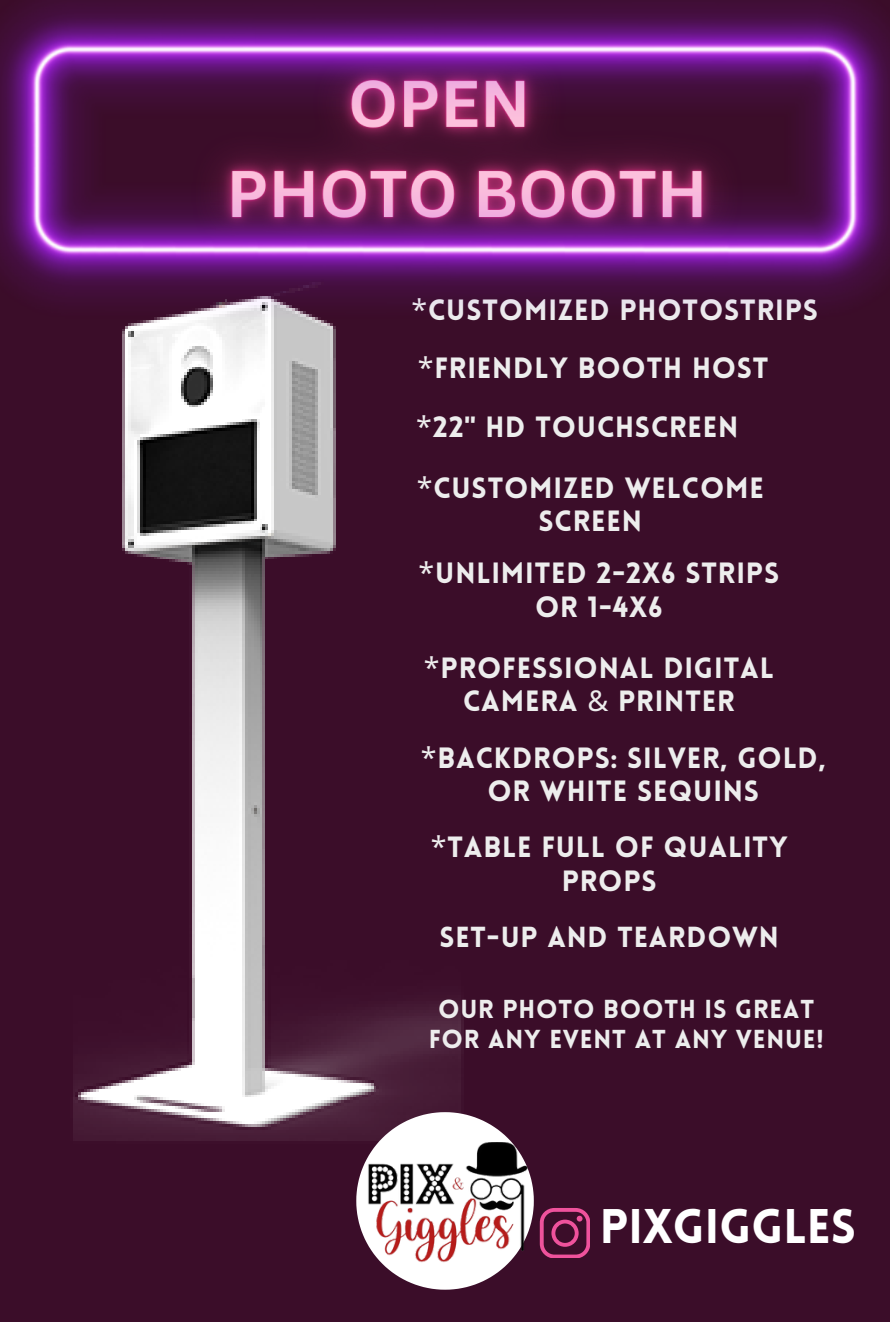
<style>
.page{position:relative;width:891px;height:1323px;background:#fff}
.page>*{position:absolute;margin:0;border:0;box-sizing:border-box;transform-origin:0 0}
.t1{font:900 47.7px "Lovelo";color:#fff}
.t2{font:900 28.8px/33.6px "Lovelo";letter-spacing:.03em;color:#ededed;text-align:center}
.t3{font:900 28.5px "Lovelo";letter-spacing:.03em;color:#ededed}
.t4{font:900 25.5px/29.7px "Lovelo";letter-spacing:.03em;color:#ededed;text-align:center}
.s1{font-family:"Noto Sans";font-weight:400}
</style>
<div class="page">
<div style="left:0;top:0;width:890px;height:1321px;background:#3b0d29"></div>
<img style="left:73px;top:320px;width:517px;height:938px">
<svg style="left:356px;top:1112px;width:178px;height:178px"></svg>
<img style="left:368px;top:1142px;width:159px;height:123px">
<svg style="left:540px;top:1208px;width:49px;height:49px"></svg>
<img style="left:0;top:0;width:890px;height:320px">
<h3 class="t2" style="left:412px;top:296px;width:408px"><span class="s1">*</span>CUSTOMIZED PHOTOSTRIPS</h3>
<h3 class="t2" style="left:418px;top:354px;width:352px"><span class="s1">*</span>FRIENDLY BOOTH HOST</h3>
<h3 class="t2" style="left:416px;top:413px;width:324px"><span class="s1">*</span>22" HD TOUCHSCREEN</h3>
<h3 class="t2" style="left:417px;top:474px;width:349px"><span class="s1">*</span>CUSTOMIZED WELCOME<br>SCREEN</h3>
<h3 class="t2" style="left:419px;top:559px;width:362px"><span class="s1">*</span>UNLIMITED 2-2X6 STRIPS<br>OR 1-4X6</h3>
<h3 class="t2" style="left:424px;top:654px;width:351px"><span class="s1">*</span>PROFESSIONAL DIGITAL<br>CAMERA <span class="s1">&amp;</span> PRINTER</h3>
<h3 class="t2" style="left:421px;top:744px;width:406px"><span class="s1">*</span>BACKDROPS: SILVER, GOLD,<br>OR WHITE SEQUINS</h3>
<h3 class="t2" style="left:431px;top:833px;width:359px"><span class="s1">*</span>TABLE FULL OF QUALITY<br>PROPS</h3>
<p class="t3" style="left:440px;top:925px;width:341px">SET-UP AND TEARDOWN</p>
<h3 class="t4" style="left:429px;top:997px;width:396px">OUR PHOTO BOOTH IS GREAT<br>FOR ANY EVENT AT ANY VENUE!</h3>
<p class="t1" style="left:600px;top:1207px;width:258px">PIXGIGGLES</p>
</div>
